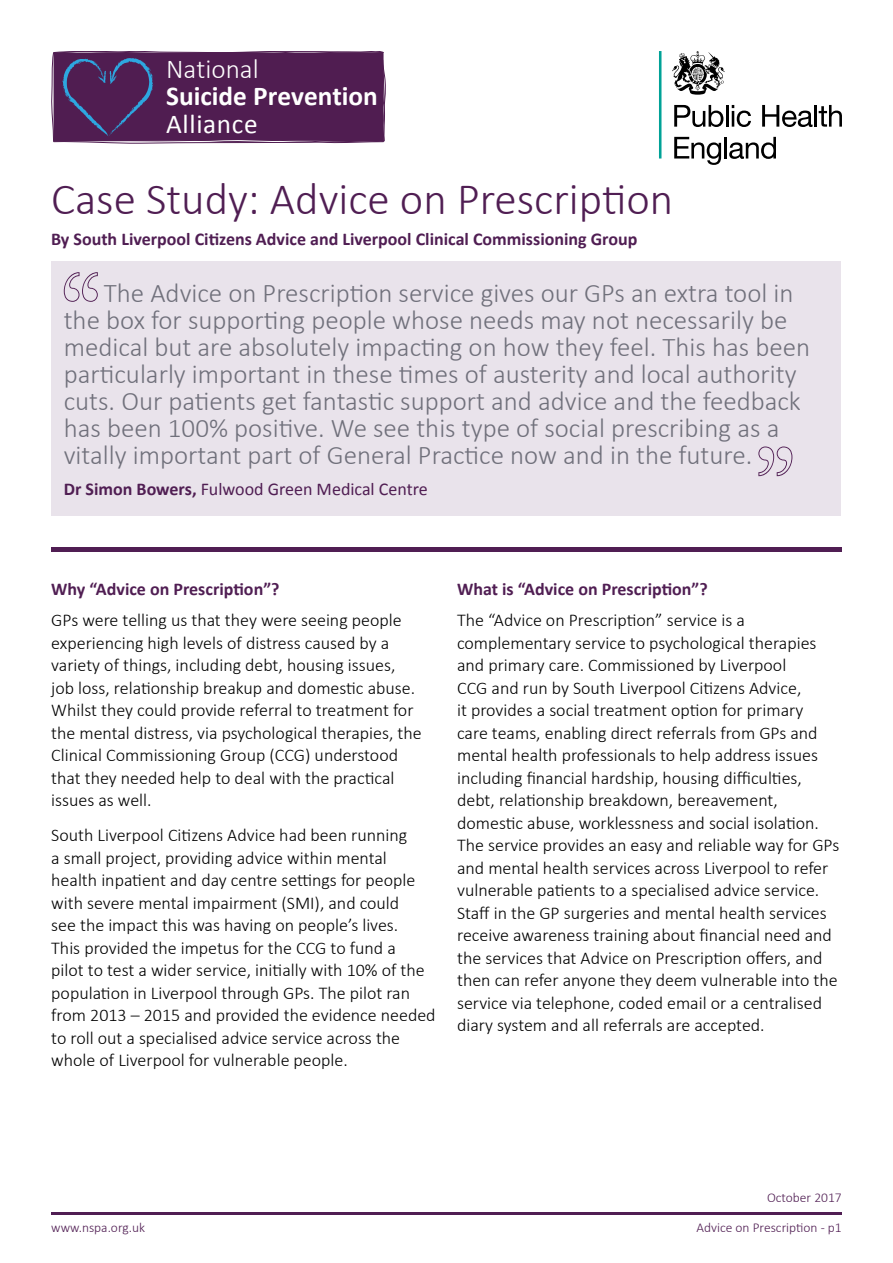
<style>
.page{position:relative;width:893px;height:1263px;background:#fff}
.page>*{position:absolute;margin:0;border:0;box-sizing:border-box;transform-origin:0 0}
.t1{font:300 45px "Calibri";color:#501e53}
.t2{font:700 27.3px "Calibri";color:#fff}
.t3{font:300 27.3px "Calibri";color:#fff}
.t4{font:27.3px "Calibri";letter-spacing:.025em;color:#fff}
.t5{font:300 27px/27px "Calibri";color:#70707b}
.t6{font:300 18px/22.5px "Calibri";color:#000}
.t7{font:700 18px "Calibri";color:#501e53}
.t8{font:18px "Calibri";color:#501e53}
.t9{font:300 13.5px "Calibri";color:#501e53}
.s1{font-weight:700}
</style>
<div class="page">
<hr style="left:51px;top:1212px;width:791px;height:2px;background:#501e53">
<div style="left:52px;top:261px;width:789px;height:254px;background:#e9e3eb"></div>
<svg style="left:52px;top:51px;width:333px;height:92px;background:#522558"></svg>
<svg style="left:674px;top:105px;width:49px;height:22px"></svg>
<hr style="left:726px;top:105px;width:2px;height:22px;background:#000">
<svg style="left:732px;top:105px;width:19px;height:22px"></svg>
<svg style="left:762px;top:105px;width:51px;height:22px"></svg>
<hr style="left:814px;top:105px;width:3px;height:22px;background:#000">
<svg style="left:819px;top:105px;width:23px;height:22px"></svg>
<svg style="left:674px;top:137px;width:47px;height:28px"></svg>
<hr style="left:724px;top:137px;width:3px;height:22px;background:#000">
<svg style="left:729px;top:137px;width:47px;height:22px"></svg>
<svg style="left:672px;top:51px;width:53px;height:44px"></svg>
<svg style="left:659px;top:51px;width:2px;height:108px"></svg>
<div style="left:52px;top:547px;width:790px;height:5px;background:#501e53"></div>
<svg style="left:64px;top:272px;width:34px;height:30px"></svg>
<svg style="left:758px;top:446px;width:34px;height:30px"></svg>
<h2 class="t3" style="left:166px;top:52px;width:94px">National</h2>
<h2 class="t2" style="left:166px;top:79px;width:213px">Suicide Prevention</h2>
<h2 class="t4" style="left:166px;top:106px;width:93px">Alliance</h2>
<h1 class="t1" style="left:51px;top:172px;width:624px">Case Study: Advice on Prescription</h1>
<p class="t7" style="left:51px;top:228px;width:588px">By South Liverpool Citizens Advice and Liverpool Clinical Commissioning Group</p>
<p class="t5" style="left:64px;top:278px;width:748px;text-indent:40px">The Advice on Prescription service gives our GPs an extra tool in the box for supporting people whose needs may not necessarily be medical but are absolutely impacting on how they feel. This has been particularly important in these times of austerity and local authority cuts. Our patients get fantastic support and advice and the feedback has been 100% positive. We see this type of social prescribing as a vitally important part of General Practice now and in the future.</p>
<p class="t8" style="left:64px;top:477px;width:365px"><span class="s1">Dr Simon Bowers,</span> Fulwood Green Medical Centre</p>
<p class="t7" style="left:51px;top:577px;width:230px">Why “Advice on Prescription”?</p>
<p class="t6" style="left:51px;top:608px;width:372px">GPs were telling us that they were seeing people experiencing high levels of distress caused by a variety of things, including debt, housing issues, job loss, relationship breakup and domestic abuse.<br>Whilst they could provide referral to treatment for the mental distress, via psychological therapies, the Clinical Commissioning Group (CCG) understood that they needed help to deal with the practical issues as well.</p>
<p class="t6" style="left:51px;top:823px;width:386px">South Liverpool Citizens Advice had been running<br>a small project, providing advice within mental health inpatient and day centre settings for people with severe mental impairment (SMI), and could<br>see the impact this was having on people’s lives.<br>This provided the impetus for the CCG to fund a<br>pilot to test a wider service, initially with 10% of the population in Liverpool through GPs. The pilot ran from 2013 – 2015 and provided the evidence needed to roll out a specialised advice service across the whole of Liverpool for vulnerable people.</p>
<p class="t7" style="left:457px;top:577px;width:252px">What is “Advice on Prescription”?</p>
<p class="t6" style="left:457px;top:608px;width:384px">The “Advice on Prescription” service is a complementary service to psychological therapies and primary care. Commissioned by Liverpool<br>CCG and run by South Liverpool Citizens Advice,<br>it provides a social treatment option for primary<br>care teams, enabling direct referrals from GPs and mental health professionals to help address issues including financial hardship, housing difficulties, debt, relationship breakdown, bereavement, domestic abuse, worklessness and social isolation.<br>The service provides an easy and reliable way for GPs and mental health services across Liverpool to refer vulnerable patients to a specialised advice service.<br>Staff in the GP surgeries and mental health services receive awareness training about financial need and the services that Advice on Prescription offers, and then can refer anyone they deem vulnerable into the service via telephone, coded email or a centralised diary system and all referrals are accepted.</p>
<p class="t9" style="left:767px;top:1189px;width:76px">October 2017</p>
<p class="t9" style="left:51px;top:1219px;width:95px">www.nspa.org.uk</p>
<p class="t9" style="left:697px;top:1219px;width:147px">Advice on Prescription - p1</p>
</div>
